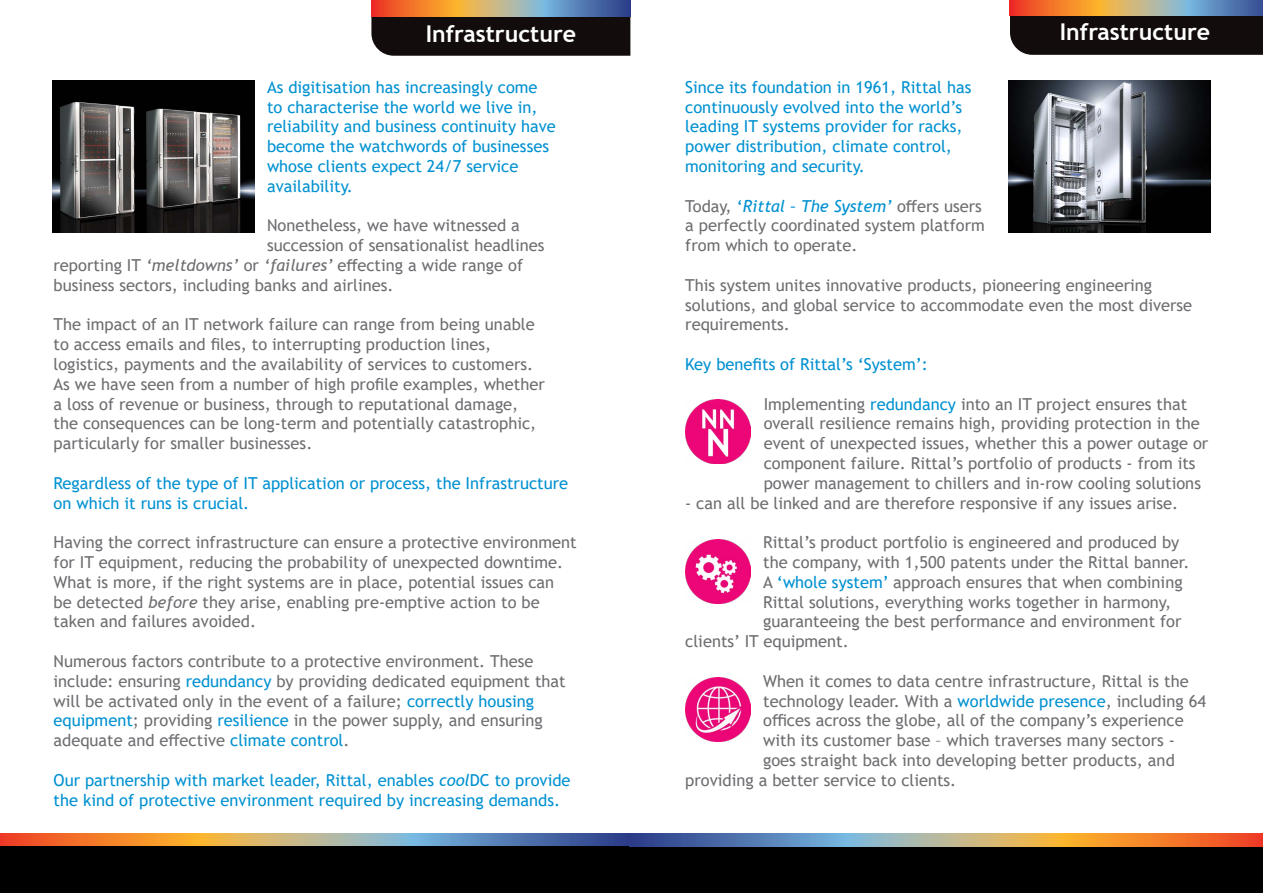
<style>
.page{position:relative;width:1263px;height:893px;background:#fff}
.page>*{position:absolute;margin:0;border:0;box-sizing:border-box;transform-origin:0 0}
.t1{font:700 23.1px "Trebuchet MS";color:#fff}
.t2{font:16.5px/19.8px "Trebuchet MS";color:#6d6e71}
.t3{font:16.5px/19.8px "Trebuchet MS";color:#0091d1}
.s1{font-style:italic}
.s2{color:#0091d1}
.s3{font-style:italic;color:#0091d1}
</style>
<div class="page">
<svg style="left:0;top:834px;width:629px;height:13px"></svg>
<div style="left:0;top:847px;width:1263px;height:46px;background:#000"></div>
<svg style="left:629px;top:834px;width:634px;height:13px"></svg>
<div style="left:371px;top:16px;width:259px;height:40px;background:#130c0c"></div>
<svg style="left:371px;top:0;width:259px;height:16px"></svg>
<img style="left:1008px;top:81px;width:202px;height:152px">
<img style="left:686px;top:399px;width:65px;height:65px">
<img style="left:685px;top:539px;width:65px;height:64px">
<img style="left:685px;top:677px;width:65px;height:65px">
<div style="left:1010px;top:15px;width:253px;height:40px;background:#130c0c"></div>
<svg style="left:1010px;top:0;width:253px;height:15px"></svg>
<img style="left:52px;top:81px;width:202px;height:151px">
<h1 class="t1" style="left:426px;top:19px;width:152px">Infrastructure</h1>
<p class="t3" style="left:267px;top:77px;width:290px">As digitisation has increasingly come to characterise the world we live in, reliability and business continuity have become the watchwords of businesses whose clients expect 24/7 service availability.</p>
<p class="t2" style="left:267px;top:215px;width:254px">Nonetheless, we have witnessed a</p>
<p class="t2" style="left:267px;top:235px;width:279px">succession of sensationalist headlines</p>
<p class="t2" style="left:54px;top:255px;width:471px">reporting IT <span class="s1">‘meltdowns’</span> or <span class="s1">‘failures’</span> effecting a wide range of</p>
<p class="t2" style="left:54px;top:275px;width:341px">business sectors, including banks and airlines.</p>
<p class="t2" style="left:54px;top:314px;width:493px">The impact of an IT network failure can range from being unable to access emails and files, to interrupting production lines, logistics, payments and the availability of services to customers.<br>As we have seen from a number of high profile examples, whether a loss of revenue or business, through to reputational damage, the consequences can be long-term and potentially catastrophic, particularly for smaller businesses.</p>
<p class="t3" style="left:54px;top:473px;width:516px">Regardless of the type of IT application or process, the Infrastructure on which it runs is crucial.</p>
<p class="t2" style="left:54px;top:532px;width:524px">Having the correct infrastructure can ensure a protective environment for IT equipment, reducing the probability of unexpected downtime.<br>What is more, if the right systems are in place, potential issues can<br>be detected <span class="s1">before</span> they arise, enabling pre-emptive action to be taken and failures avoided.</p>
<p class="t2" style="left:54px;top:651px;width:514px">Numerous factors contribute to a protective environment. These include: ensuring <span class="s2">redundancy</span> by providing dedicated equipment that will be activated only in the event of a failure; <span class="s2">correctly housing equipment</span>; providing <span class="s2">resilience</span> in the power supply, and ensuring adequate and effective <span class="s2">climate control</span>.</p>
<p class="t3" style="left:54px;top:770px;width:518px">Our partnership with market leader, Rittal, enables <span class="s1">cool</span>DC to provide the kind of protective environment required by increasing demands.</p>
<h1 class="t1" style="left:1060px;top:18px;width:152px">Infrastructure</h1>
<p class="t3" style="left:685px;top:77px;width:288px">Since its foundation in 1961, Rittal has continuously evolved into the world’s leading IT systems provider for racks, power distribution, climate control, monitoring and security.</p>
<p class="t2" style="left:685px;top:196px;width:301px">Today, <span class="s2">‘</span><span class="s3">Rittal – The System’</span> offers users a perfectly coordinated system platform from which to operate.</p>
<p class="t2" style="left:685px;top:275px;width:508px">This system unites innovative products, pioneering engineering solutions, and global service to accommodate even the most diverse requirements.</p>
<p class="t3" style="left:685px;top:354px;width:244px">Key benefits of Rittal’s ‘System’:</p>
<p class="t2" style="left:764px;top:394px;width:446px">Implementing <span class="s2">redundancy</span> into an IT project ensures that overall resilience remains high, providing protection in the event of unexpected issues, whether this a power outage or component failure. Rittal’s portfolio of products - from its power management to chillers and in-row cooling solutions</p>
<p class="t2" style="left:685px;top:493px;width:494px">- can all be linked and are therefore responsive if any issues arise.</p>
<p class="t2" style="left:763px;top:532px;width:418px">Rittal’s product portfolio is engineered and produced by</p>
<p class="t2" style="left:763px;top:552px;width:428px">the company, with 1,500 patents under the Rittal banner.</p>
<p class="t2" style="left:763px;top:572px;width:421px">A <span class="s2">‘whole system’</span> approach ensures that when combining</p>
<p class="t2" style="left:763px;top:592px;width:409px">Rittal solutions, everything works together in harmony,</p>
<p class="t2" style="left:763px;top:611px;width:420px">guaranteeing the best performance and environment for</p>
<p class="t2" style="left:685px;top:631px;width:165px">clients’ IT equipment.</p>
<p class="t2" style="left:763px;top:671px;width:427px">When it comes to data centre infrastructure, Rittal is the</p>
<p class="t2" style="left:763px;top:691px;width:444px">technology leader. With a <span class="s2">worldwide presence</span>, including 64</p>
<p class="t2" style="left:763px;top:710px;width:422px">offices across the globe, all of the company’s experience</p>
<p class="t2" style="left:763px;top:730px;width:413px">with its customer base – which traverses many sectors -</p>
<p class="t2" style="left:763px;top:750px;width:413px">goes straight back into developing better products, and</p>
<p class="t2" style="left:685px;top:770px;width:273px">providing a better service to clients.</p>
</div>
